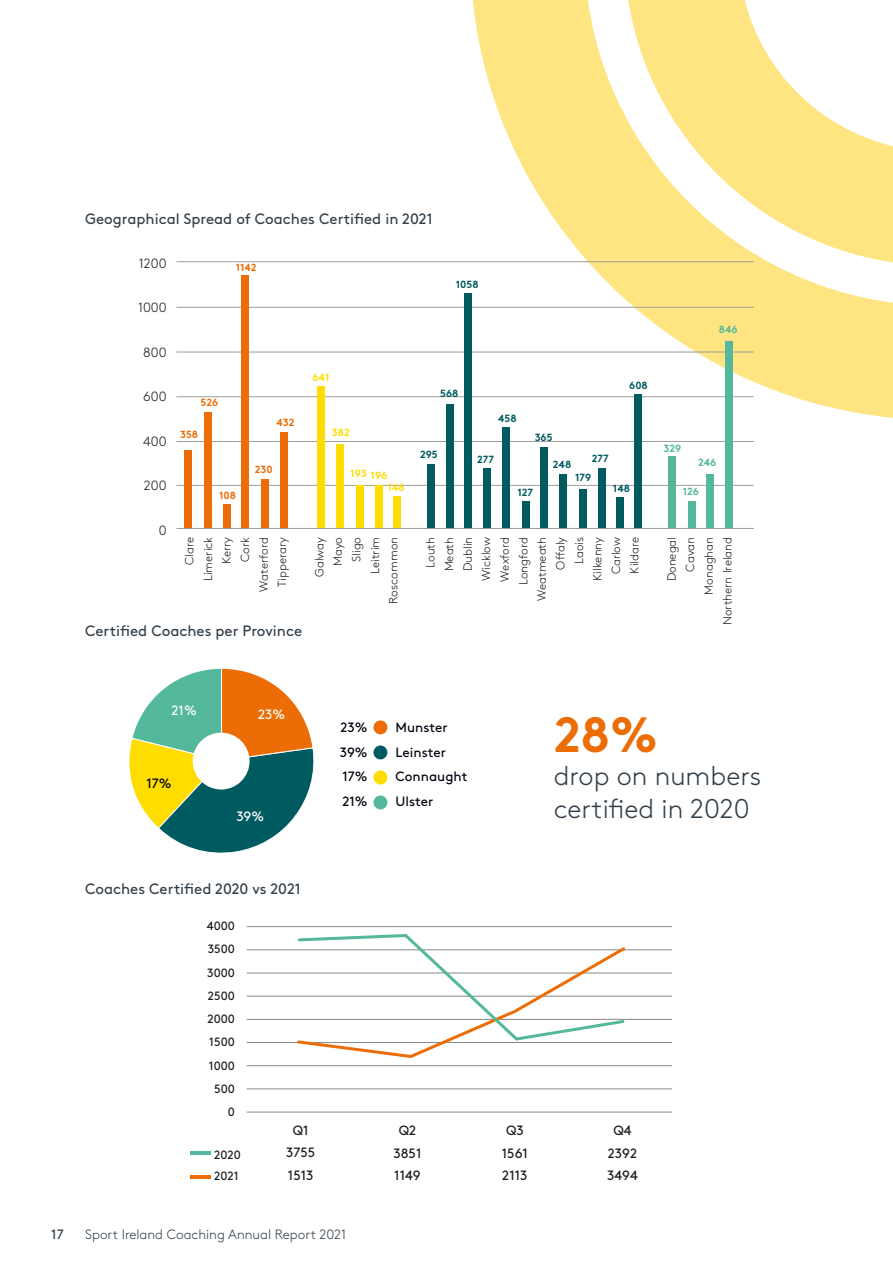
<style>
.page{position:relative;width:893px;height:1263px;background:#fff}
.page>*{position:absolute;margin:0;border:0;box-sizing:border-box;transform-origin:0 0}
.t1{font:700 49.5px "Brown Std";color:#ec6d06}
.t2{font:300 27px/33px "Brown Std";color:#323e48}
.t3{font:15px "Brown Std";color:#323e48}
.t4{font:13.5px/24.8px "Brown Std";color:#00020f}
.t5{font:13.5px/22.5px "Brown Std";color:#1d1d1b;text-align:center}
.t6{font:300 13.5px "Brown Std";color:#323e48}
.t7{font:13.5px "Brown Std";color:#fff}
.t8{font:13.5px "Brown Std";color:#323e48}
.t9{font:300 13.35px "Brown Std";color:#1d1d1b}
.t10{font:12px/23.2px "Brown Std";color:#1d1d1b;text-align:right}
.t11{font:300 11.85px/18.6px "Brown Std";color:#1d1d1b;text-align:right}
.t12{font:700 10.35px "Brown Std";color:#005b60}
.t13{font:700 10.35px "Brown Std";color:#ec6d06}
.t14{font:700 10.35px "Brown Std";color:#fd0}
.t15{font:700 10.35px "Brown Std";color:#53b89c}
</style>
<div class="page">
<svg style="left:473px;top:0;width:420px;height:418px;fill:#fee581"></svg>
<svg style="left:628px;top:0;width:265px;height:262px;fill:#fee581"></svg>
<div style="left:373px;top:720px;width:14px;height:14px;background:#ec6d06;border-radius:50%"></div>
<div style="left:373px;top:745px;width:14px;height:14px;background:#005b60;border-radius:50%"></div>
<div style="left:373px;top:770px;width:14px;height:14px;background:#fd0;border-radius:50%"></div>
<div style="left:373px;top:795px;width:14px;height:14px;background:#53b89c;border-radius:50%"></div>
<svg style="left:129px;top:668px;width:185px;height:186px"></svg>
<div style="left:193px;top:733px;width:57px;height:56px;background:#fff;border-radius:50%"></div>
<hr style="left:176px;top:485px;width:578px;height:1px;background:#9d9d9c">
<hr style="left:176px;top:441px;width:578px;height:1px;background:#9d9d9c">
<hr style="left:176px;top:396px;width:578px;height:1px;background:#9d9d9c">
<hr style="left:176px;top:352px;width:578px;height:1px;background:#9d9d9c">
<hr style="left:176px;top:307px;width:578px;height:1px;background:#9d9d9c">
<hr style="left:176px;top:261px;width:578px;height:1px;background:#9d9d9c">
<div style="left:725px;top:341px;width:8px;height:188px;background:#53b89c"></div>
<div style="left:185px;top:450px;width:7px;height:79px;background:#ec6d06"></div>
<div style="left:204px;top:413px;width:8px;height:116px;background:#ec6d06"></div>
<div style="left:241px;top:275px;width:8px;height:254px;background:#ec6d06"></div>
<div style="left:223px;top:504px;width:8px;height:25px;background:#ec6d06"></div>
<div style="left:261px;top:479px;width:7px;height:50px;background:#ec6d06"></div>
<div style="left:280px;top:432px;width:8px;height:97px;background:#ec6d06"></div>
<div style="left:317px;top:386px;width:8px;height:143px;background:#fd0"></div>
<div style="left:336px;top:444px;width:8px;height:85px;background:#fd0"></div>
<div style="left:356px;top:485px;width:7px;height:44px;background:#fd0"></div>
<div style="left:375px;top:485px;width:8px;height:44px;background:#fd0"></div>
<div style="left:393px;top:496px;width:8px;height:33px;background:#fd0"></div>
<div style="left:427px;top:464px;width:8px;height:65px;background:#005b60"></div>
<div style="left:483px;top:469px;width:8px;height:60px;background:#005b60"></div>
<div style="left:522px;top:501px;width:8px;height:28px;background:#005b60"></div>
<div style="left:579px;top:489px;width:7px;height:40px;background:#005b60"></div>
<div style="left:598px;top:468px;width:7px;height:61px;background:#005b60"></div>
<div style="left:616px;top:497px;width:8px;height:32px;background:#005b60"></div>
<div style="left:688px;top:501px;width:8px;height:28px;background:#53b89c"></div>
<div style="left:706px;top:474px;width:8px;height:55px;background:#53b89c"></div>
<div style="left:669px;top:457px;width:7px;height:72px;background:#53b89c"></div>
<div style="left:635px;top:394px;width:7px;height:135px;background:#005b60"></div>
<div style="left:540px;top:447px;width:8px;height:82px;background:#005b60"></div>
<div style="left:559px;top:474px;width:8px;height:55px;background:#005b60"></div>
<div style="left:502px;top:427px;width:8px;height:102px;background:#005b60"></div>
<div style="left:447px;top:404px;width:7px;height:125px;background:#005b60"></div>
<div style="left:464px;top:293px;width:8px;height:236px;background:#005b60"></div>
<hr style="left:176px;top:528px;width:578px;height:1px;background:#9d9d9c">
<hr style="left:247px;top:1042px;width:425px;height:1px;background:#878787">
<hr style="left:247px;top:1065px;width:425px;height:1px;background:#878787">
<hr style="left:247px;top:1088px;width:425px;height:1px;background:#878787">
<hr style="left:247px;top:1112px;width:425px;height:1px;background:#878787">
<hr style="left:247px;top:1019px;width:425px;height:1px;background:#878787">
<hr style="left:247px;top:996px;width:425px;height:1px;background:#878787">
<hr style="left:247px;top:972px;width:425px;height:1px;background:#878787">
<hr style="left:247px;top:926px;width:425px;height:1px;background:#878787">
<hr style="left:247px;top:949px;width:425px;height:1px;background:#878787">
<hr style="left:190px;top:1152px;width:20px;height:3px;background:#53b89c">
<hr style="left:190px;top:1175px;width:20px;height:4px;background:#ec6d06">
<svg style="left:295px;top:934px;width:333px;height:124px"></svg>
<p class="t3" style="left:85px;top:210px;width:349px">Geographical Spread of Coaches Certified in 2021</p>
<p class="t9" style="left:139px;top:256px;width:29px">1200</p>
<p class="t9" style="left:138px;top:300px;width:30px">1000</p>
<p class="t9" style="left:143px;top:345px;width:25px">800</p>
<p class="t9" style="left:143px;top:389px;width:25px">600</p>
<p class="t9" style="left:143px;top:434px;width:25px">400</p>
<p class="t9" style="left:144px;top:478px;width:24px">200</p>
<p class="t9" style="left:159px;top:523px;width:9px">0</p>
<p class="t13" style="left:236px;top:261px;width:22px">1142</p>
<p class="t13" style="left:200px;top:396px;width:19px">526</p>
<p class="t13" style="left:180px;top:428px;width:20px">358</p>
<p class="t13" style="left:276px;top:416px;width:20px">432</p>
<p class="t13" style="left:255px;top:463px;width:19px">230</p>
<p class="t13" style="left:219px;top:489px;width:18px">108</p>
<p class="t12" style="left:456px;top:278px;width:24px">1058</p>
<p class="t14" style="left:313px;top:371px;width:18px">641</p>
<p class="t12" style="left:440px;top:387px;width:20px">568</p>
<p class="t12" style="left:629px;top:379px;width:20px">608</p>
<p class="t12" style="left:498px;top:412px;width:20px">458</p>
<p class="t14" style="left:332px;top:426px;width:19px">382</p>
<p class="t12" style="left:535px;top:431px;width:19px">365</p>
<p class="t14" style="left:350px;top:468px;width:39px">193 196</p>
<p class="t12" style="left:420px;top:448px;width:19px">295</p>
<p class="t12" style="left:477px;top:453px;width:18px">277</p>
<p class="t12" style="left:553px;top:458px;width:20px">248</p>
<p class="t12" style="left:592px;top:452px;width:18px">277</p>
<p class="t12" style="left:575px;top:471px;width:18px">179</p>
<p class="t14" style="left:388px;top:481px;width:18px">146</p>
<p class="t12" style="left:517px;top:486px;width:17px">127</p>
<p class="t12" style="left:613px;top:482px;width:19px">148</p>
<p class="t15" style="left:719px;top:323px;width:20px">846</p>
<p class="t15" style="left:663px;top:442px;width:19px">329</p>
<p class="t15" style="left:698px;top:456px;width:20px">246</p>
<p class="t15" style="left:683px;top:485px;width:18px">126</p>
<p class="t11" style="left:180px;top:592px;width:57px;rotate:-90deg">Clare<br>Limerick<br>Kerry<br>Cork<br>Waterford<br>Tipperary</p>
<p class="t11" style="left:310px;top:604px;width:68px;rotate:-90deg">Galway<br>Mayo<br>Sligo<br>Leitrim<br>Roscommon</p>
<p class="t11" style="left:421px;top:601px;width:66px;rotate:-90deg">Louth<br>Meath<br>Dublin<br>Wicklow<br>Wexford<br>Longford<br>Weatmeath<br>O aly<br>Laois<br>Kilkenny<br>Carlow<br>Kildare</p>
<p class="t11" style="left:662px;top:625px;width:90px;rotate:-90deg">Donegal<br>Cavan<br>Monaghan<br>Northern Ireland</p>
<p class="t3" style="left:85px;top:622px;width:219px">Certified Coaches per Province</p>
<p class="t7" style="left:172px;top:702px;width:27px">21%</p>
<p class="t7" style="left:258px;top:707px;width:29px">23%</p>
<p class="t4" style="left:146px;top:770px;width:27px">17%</p>
<p class="t7" style="left:236px;top:808px;width:29px">39%</p>
<p class="t3" style="left:85px;top:880px;width:217px">Coaches Certified 2020 vs 2021</p>
<p class="t10" style="left:207px;top:914px;width:30px">4000<br>3500<br>3000<br>2500<br>2000<br>1500<br>1000<br>500<br>0</p>
<p class="t4" style="left:340px;top:715px;width:29px;text-align:justify">23% 39% 17% 21%</p>
<p class="t4" style="left:395px;top:715px;width:73px">Munster<br>Leinster<br>Connaught<br>Ulster</p>
<p class="t1" style="left:554px;top:704px;width:106px">28%</p>
<p class="t2" style="left:554px;top:759px;width:209px">drop on numbers certified in 2020</p>
<p class="t10" style="left:214px;top:1144px;width:28px;line-height:21px;text-align:left">2020<br>2021</p>
<p class="t5" style="left:286px;top:1119px;width:31px">Q1<br>3755<br>1513</p>
<p class="t5" style="left:393px;top:1119px;width:30px">Q2<br>3851<br>1149</p>
<p class="t5" style="left:502px;top:1119px;width:28px">Q3<br>1561<br>2113</p>
<p class="t5" style="left:607px;top:1119px;width:32px">Q4<br>2392<br>3494</p>
<p class="t8" style="left:51px;top:1226px;width:14px">17</p>
<p class="t6" style="left:85px;top:1227px;width:263px">Sport Ireland Coaching Annual Report 2021</p>
</div>
